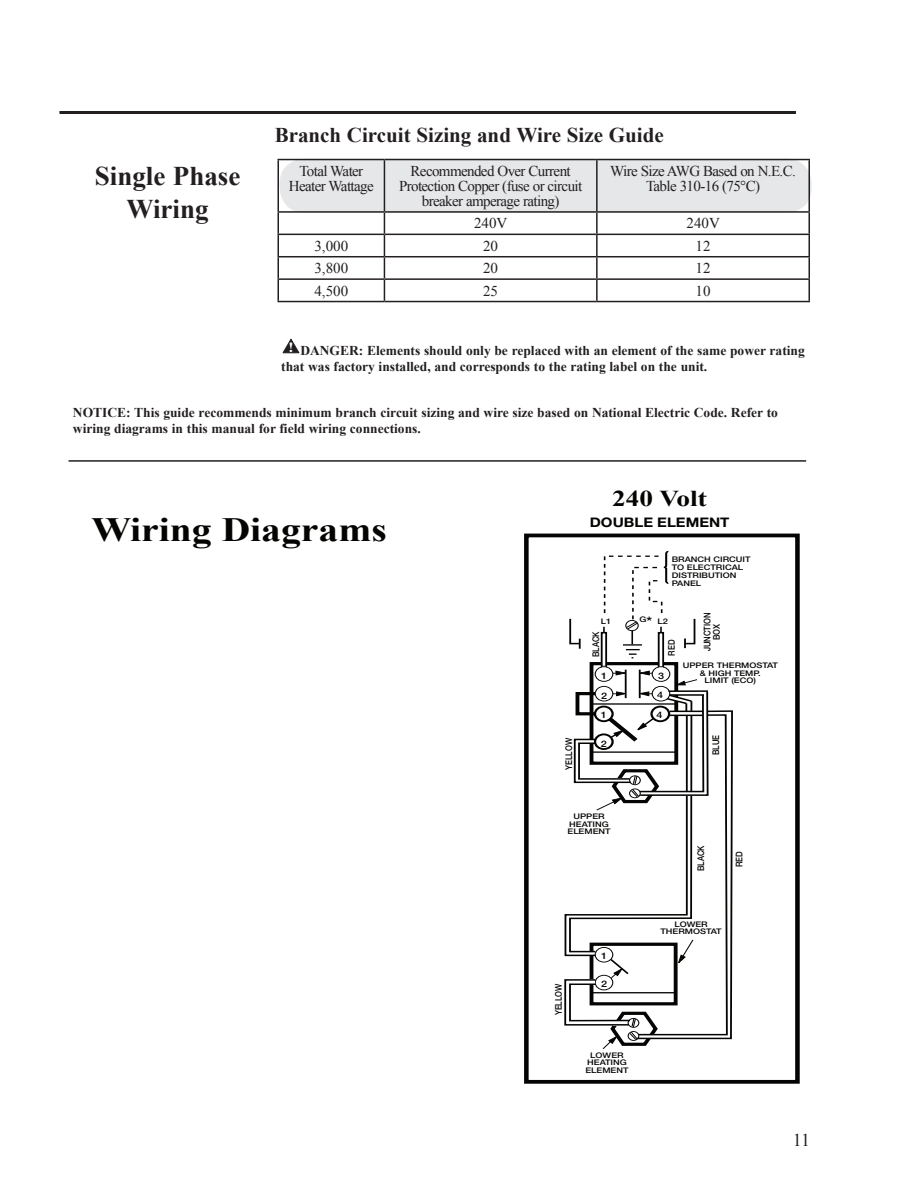
<style>
.page{position:relative;width:918px;height:1188px;background:#fff}
.page>*{position:absolute;margin:0;border:0;box-sizing:border-box;transform-origin:0 0}
.t1{font:700 33.9px "Times New Roman";color:#040503;scale:1.17 1}
.t2{font:700 27px/32.4px "Times New Roman";color:#231f20;text-align:center}
.t3{font:700 22.65px "Times New Roman";color:#040503;scale:1.2 1}
.t4{font:700 21px "Times New Roman";color:#231f20}
.t5{font:18px "Times New Roman";color:#231f20}
.t6{font:15px/15px "Times New Roman";letter-spacing:-.04em;color:#231f20;text-align:center}
.t7{font:700 13.5px/15.8px "Times New Roman";color:#231f20}
.t8{font:700 13.2px "Helvetica Neue";color:#040503;scale:1.14 1}
.t9{font:500 9.3px/9.3px "Helvetica Neue";color:#040503;text-align:center;scale:.83 1}
.t10{font:500 9px "Helvetica Neue";color:#040503;scale:1.2 1}
.t11{font:500 7.65px/7.6px "Helvetica Neue";color:#040503;text-align:center;scale:1.2 1}
.s1{font-size:13.2px}
</style>
<div class="page">
<hr style="left:69px;top:460px;width:737px;height:2px;background:#231f20">
<svg style="left:283px;top:339px;width:16px;height:15px"></svg>
<div style="left:280px;top:159px;width:532px;height:54px;background:#e6e7e9;border-radius:26px"></div>
<hr style="left:277px;top:159px;width:107px;height:1px;background:#231f20">
<hr style="left:277px;top:160px;width:2px;height:51px;background:#231f20">
<hr style="left:384px;top:159px;width:213px;height:1px;background:#231f20">
<hr style="left:384px;top:160px;width:1px;height:51px;background:#231f20">
<hr style="left:597px;top:159px;width:213px;height:1px;background:#231f20">
<hr style="left:596px;top:160px;width:2px;height:51px;background:#231f20">
<hr style="left:808px;top:160px;width:2px;height:51px;background:#231f20">
<hr style="left:277px;top:211px;width:107px;height:2px;background:#231f20">
<hr style="left:277px;top:213px;width:2px;height:21px;background:#231f20">
<hr style="left:384px;top:211px;width:213px;height:2px;background:#231f20">
<hr style="left:597px;top:211px;width:213px;height:2px;background:#231f20">
<hr style="left:596px;top:213px;width:2px;height:21px;background:#231f20">
<hr style="left:808px;top:213px;width:2px;height:21px;background:#231f20">
<hr style="left:277px;top:234px;width:107px;height:1px;background:#231f20">
<hr style="left:277px;top:235px;width:2px;height:21px;background:#231f20">
<hr style="left:384px;top:234px;width:213px;height:1px;background:#231f20">
<hr style="left:597px;top:234px;width:213px;height:1px;background:#231f20">
<hr style="left:596px;top:235px;width:2px;height:21px;background:#231f20">
<hr style="left:808px;top:235px;width:2px;height:21px;background:#231f20">
<hr style="left:277px;top:256px;width:107px;height:1px;background:#231f20">
<hr style="left:277px;top:257px;width:2px;height:21px;background:#231f20">
<hr style="left:384px;top:256px;width:213px;height:1px;background:#231f20">
<hr style="left:597px;top:256px;width:213px;height:1px;background:#231f20">
<hr style="left:596px;top:257px;width:2px;height:21px;background:#231f20">
<hr style="left:808px;top:257px;width:2px;height:21px;background:#231f20">
<hr style="left:277px;top:278px;width:107px;height:2px;background:#231f20">
<hr style="left:277px;top:280px;width:2px;height:21px;background:#231f20">
<hr style="left:384px;top:278px;width:213px;height:2px;background:#231f20">
<svg style="left:384px;top:213px;width:1px;height:88px"></svg>
<hr style="left:597px;top:278px;width:213px;height:2px;background:#231f20">
<hr style="left:596px;top:280px;width:2px;height:21px;background:#231f20">
<hr style="left:808px;top:280px;width:2px;height:21px;background:#231f20">
<hr style="left:277px;top:301px;width:107px;height:1px;background:#231f20">
<hr style="left:384px;top:301px;width:213px;height:1px;background:#231f20">
<hr style="left:597px;top:301px;width:213px;height:1px;background:#231f20">
<div style="left:524px;top:533px;width:276px;height:551px;border:4px solid #040503"></div>
<svg style="left:564px;top:551px;width:169px;height:498px"></svg>
<hr style="left:670px;top:711px;width:33px;height:1px;background:#040503">
<hr style="left:669px;top:715px;width:33px;height:1px;background:#040503">
<hr style="left:59px;top:111px;width:737px;height:3px;background:#231f20">
<h3 class="t4" style="left:275px;top:121px;width:390px">Branch Circuit Sizing and Wire Size Guide</h3>
<h2 class="t2" style="left:95px;top:159px;width:147px">Single Phase<br>Wiring</h2>
<p class="t6" style="left:289px;top:163px;width:86px">Total Water<br>Heater Wattage</p>
<p class="t6" style="left:399px;top:163px;width:185px">Recommended Over Current<br>Protection Copper (fuse or circuit breaker amperage rating)</p>
<p class="t6" style="left:610px;top:163px;width:187px">Wire Size AWG Based on N.E.C.<br>Table 310-16 (75°C)</p>
<p class="t6" style="left:474px;top:216px;width:35px">240V</p>
<p class="t6" style="left:687px;top:216px;width:35px">240V</p>
<p class="t6" style="left:314px;top:238px;width:35px">3,000</p>
<p class="t6" style="left:483px;top:238px;width:16px">20</p>
<p class="t6" style="left:696px;top:238px;width:16px">12</p>
<p class="t6" style="left:314px;top:260px;width:35px">3,800</p>
<p class="t6" style="left:483px;top:260px;width:16px">20</p>
<p class="t6" style="left:696px;top:260px;width:16px">12</p>
<p class="t6" style="left:314px;top:283px;width:35px">4,500</p>
<p class="t6" style="left:483px;top:283px;width:16px">25</p>
<p class="t6" style="left:696px;top:283px;width:16px">10</p>
<p class="t7" style="left:281px;top:342px;width:525px;text-indent:7px"><sup>!</sup> DANGER: Elements should only be replaced with an element of the same power rating that was factory installed, and corresponds to the rating label on the unit.</p>
<p class="t7" style="left:73px;top:404px;width:706px">NOTICE: This guide recommends minimum branch circuit sizing and wire size based on National Electric Code. Refer to wiring diagrams in this manual for field wiring connections.</p>
<h3 class="t3" style="left:612px;top:483px;width:80px">240 Volt</h3>
<h1 class="t1" style="left:91px;top:506px;width:254px">Wiring Diagrams</h1>
<p class="t8" style="left:590px;top:514px;width:124px">DOUBLE ELEMENT</p>
<p class="t11" style="left:672px;top:556px;width:67px;text-align:left">BRANCH CIRCUIT<br>TO ELECTRICAL<br>DISTRIBUTION<br>PANEL</p>
<p class="t11" style="left:601px;top:618px;width:10px">L1</p>
<p class="t9" style="left:703px;top:651px;width:48px;rotate:-90deg">JUNCTION<br>BOX</p>
<p class="t11" style="left:640px;top:616px;width:12px">G<span class="s1">*</span></p>
<p class="t11" style="left:657px;top:618px;width:10px">L2</p>
<p class="t9" style="left:591px;top:657px;width:33px;rotate:-90deg">BLACK</p>
<p class="t9" style="left:667px;top:656px;width:21px;rotate:-90deg">RED</p>
<p class="t10" style="left:601px;top:670px;width:6px">1</p>
<p class="t10" style="left:658px;top:670px;width:6px">3</p>
<p class="t9" style="left:564px;top:770px;width:40px;rotate:-90deg">YELLOW</p>
<p class="t10" style="left:601px;top:690px;width:6px">2</p>
<p class="t10" style="left:601px;top:710px;width:6px">1</p>
<p class="t10" style="left:601px;top:738px;width:6px">2</p>
<p class="t11" style="left:568px;top:812px;width:37px">UPPER<br>HEATING<br>ELEMENT</p>
<p class="t10" style="left:657px;top:690px;width:6px">4</p>
<p class="t10" style="left:657px;top:710px;width:6px">4</p>
<p class="t11" style="left:683px;top:661px;width:81px">UPPER THERMOSTAT &amp; HIGH TEMP.<br>LIMIT (ECO)</p>
<p class="t9" style="left:711px;top:755px;width:26px;rotate:-90deg">BLUE</p>
<p class="t9" style="left:696px;top:871px;width:33px;rotate:-90deg">BLACK</p>
<p class="t9" style="left:735px;top:867px;width:21px;rotate:-90deg">RED</p>
<p class="t9" style="left:554px;top:1015px;width:40px;rotate:-90deg">YELLOW</p>
<p class="t10" style="left:601px;top:951px;width:6px">1</p>
<p class="t10" style="left:601px;top:979px;width:6px">2</p>
<p class="t11" style="left:585px;top:1051px;width:37px">LOWER<br>HEATING<br>ELEMENT</p>
<p class="t11" style="left:660px;top:920px;width:52px">LOWER<br>THERMOSTAT</p>
<h3 class="t5" style="left:793px;top:1128px;width:19px">11</h3>
</div>
